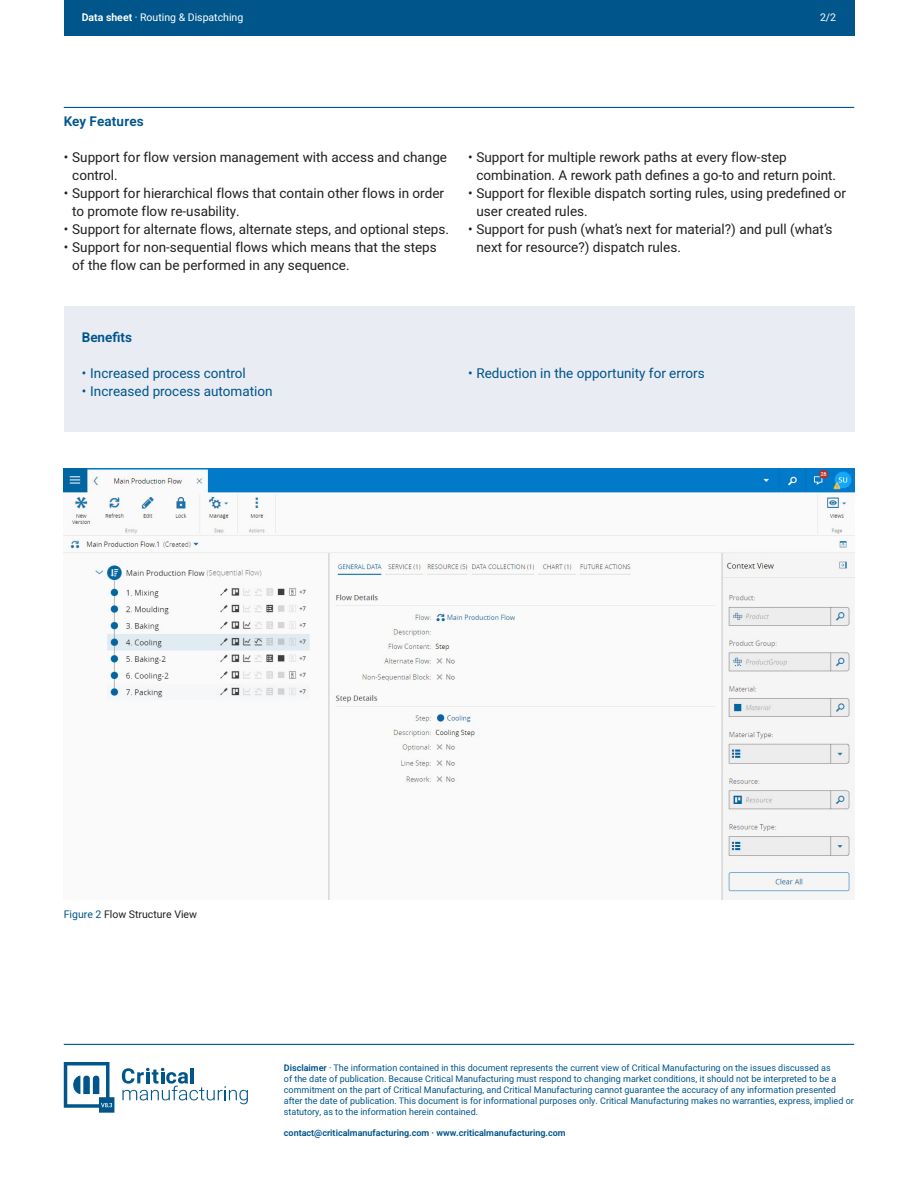
<style>
.page{position:relative;width:918px;height:1188px;background:#fff}
.page>*{position:absolute;margin:0;border:0;box-sizing:border-box;transform-origin:0 0}
.t1{font:13.5px/18px "Heebo";color:#231f20}
.t2{font:13.5px "Heebo";color:#00558b}
.Título_pequeno{font:600 13.5px "Heebo";letter-spacing:.01em;color:#00558b}
.Texto_corrido_9pt_Re{font:600 13.5px "Heebo";color:#00558b}
.Texto_corrido_9pt_Re-2{font:10.5px "Heebo";color:#fff}
.Texto_corrido_9pt_Re-3{font:10.5px "Heebo";color:#231f20}
.t3{font:9px/10.8px "Heebo";color:#00558b}
.t4{font:600 9px "Heebo";color:#00558b}
.s1{font-weight:600}
.s2{color:#00558b}
</style>
<div class="page">
<svg style="left:122px;top:1068px;width:126px;height:36px"></svg>
<svg style="left:64px;top:1062px;width:50px;height:51px"></svg>
<div style="left:64px;top:306px;width:790px;height:126px;background:#e9ecf3"></div>
<div style="left:64px;top:0;width:790px;height:36px;background:#00558b"></div>
<hr style="left:64px;top:107px;width:790px;height:1px;background:#00558b">
<img style="left:64px;top:468px;width:790px;height:432px">
<hr style="left:64px;top:1044px;width:790px;height:1px;background:#00558b">
<p class="Texto_corrido_9pt_Re-2" style="left:82px;top:10px;width:163px"><span class="s1">Data sheet</span> · Routing &amp; Dispatching</p>
<p class="Texto_corrido_9pt_Re-2" style="left:820px;top:10px;width:18px">2/2</p>
<p class="Título_pequeno" style="left:64px;top:112px;width:81px">Key Features</p>
<p class="t1" style="left:72px;top:148px;width:376px;text-indent:-9px">• Support for flow version management with access and change control.</p>
<p class="t1" style="left:72px;top:184px;width:373px;text-indent:-9px">• Support for hierarchical flows that contain other flows in order to promote flow re-usability.</p>
<p class="t1" style="left:64px;top:220px;width:387px">• Support for alternate flows, alternate steps, and optional steps.</p>
<p class="t1" style="left:72px;top:238px;width:366px;text-indent:-9px">• Support for non-sequential flows which means that the steps of the flow can be performed in any sequence.</p>
<p class="t1" style="left:477px;top:148px;width:361px;text-indent:-9px">• Support for multiple rework paths at every flow-step combination. A rework path defines a go-to and return point.</p>
<p class="t1" style="left:477px;top:184px;width:371px;text-indent:-9px">• Support for flexible dispatch sorting rules, using predefined or user created rules.</p>
<p class="t1" style="left:477px;top:220px;width:357px;text-indent:-9px">• Support for push (what’s next for material?) and pull (what’s next for resource?) dispatch rules.</p>
<p class="Texto_corrido_9pt_Re" style="left:82px;top:328px;width:52px">Benefits</p>
<p class="t2" style="left:82px;top:364px;width:166px">• Increased process control</p>
<p class="t2" style="left:82px;top:382px;width:192px">• Increased process automation</p>
<p class="t2" style="left:468px;top:364px;width:238px">• Reduction in the opportunity for errors</p>
<p class="Texto_corrido_9pt_Re-3" style="left:64px;top:907px;width:135px"><span class="s2">Figure 2</span> Flow Structure View</p>
<p class="t3" style="left:284px;top:1063px;width:571px"><span class="s1">Disclaimer</span> · The information contained in this document represents the current view of Critical Manufacturing on the issues discussed as<br>of the date of publication. Because Critical Manufacturing must respond to changing market conditions, it should not be interpreted to be a commitment on the part of Critical Manufacturing, and Critical Manufacturing cannot guarantee the accuracy of any information presented after the date of publication. This document is for informational purposes only. Critical Manufacturing makes no warranties, express, implied or statutory, as to the information herein contained.</p>
<p class="t4" style="left:284px;top:1127px;width:283px">contact@criticalmanufacturing.com · www.criticalmanufacturing.com</p>
</div>
